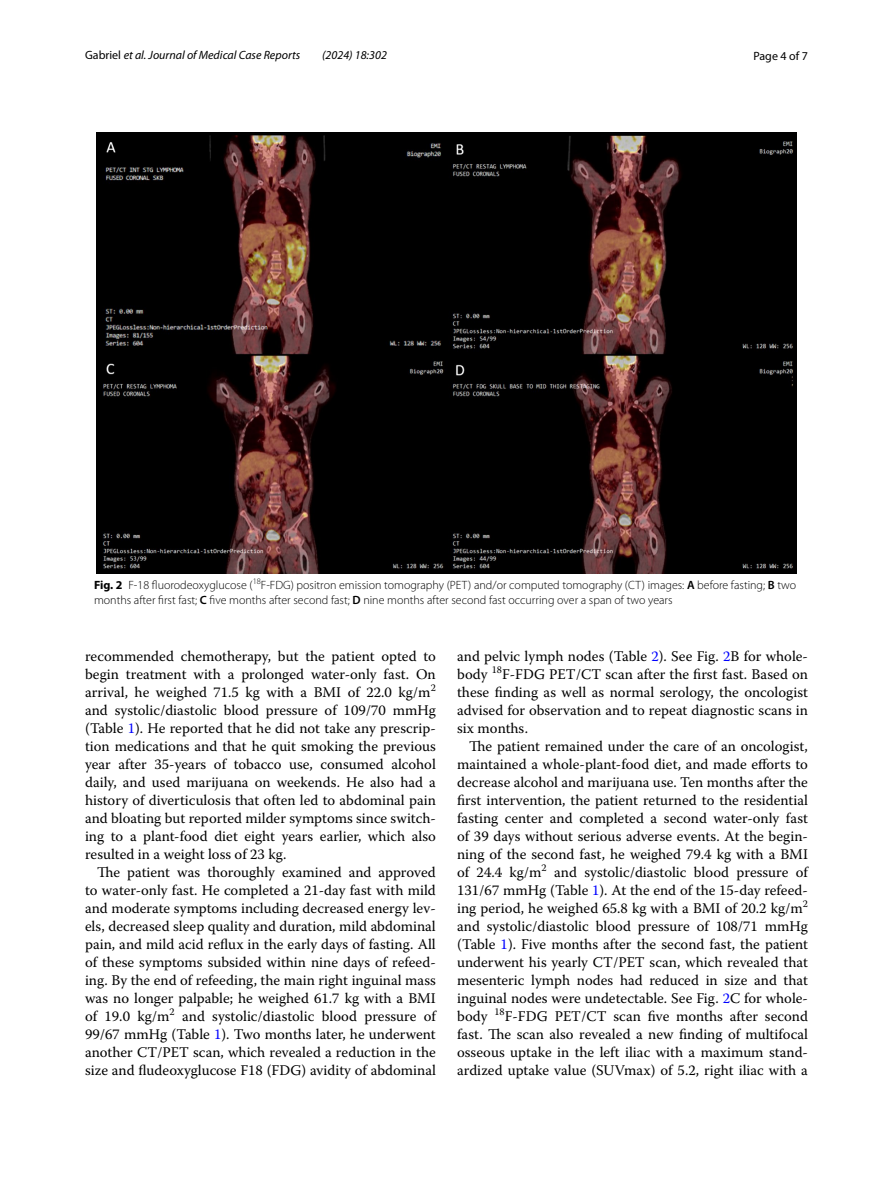
<style>
.page{position:relative;width:893px;height:1187px;background:#fff}
.page>*{position:absolute;margin:0;border:0;box-sizing:border-box;transform-origin:0 0}
.t1{font:14.7px/18px "Warnock Pro";color:#000;text-align:justify}
.t2{font:300 12px/15px "Myriad Pro";color:#000}
.t3{font:italic 12px "Myriad Pro";color:#000}
.t4{font:12px "Myriad Pro";color:#000}
.s1{font-style:normal}
.s2{font-weight:700}
.s3{font-weight:600}
.s4{color:#00f}
</style>
<div class="page">
<img style="left:97px;top:133px;width:699px;height:440px">
<p class="t3" style="left:85px;top:48px;width:217px"><span class="s1">Gabriel</span> et al. Journal of Medical Case Reports</p>
<p class="t3" style="left:322px;top:48px;width:66px">(2024) 18:302</p>
<p class="t4" style="left:753px;top:48px;width:56px">Page 4 of 7</p>
<p class="t2" style="left:94px;top:577px;width:704px"><span class="s2">Fig. 2</span> F-18 fluorodeoxyglucose (<sup>18</sup>F-FDG) positron emission tomography (PET) and/or computed tomography (CT) images: <span class="s3">A</span> before fasting; <span class="s3">B</span> two months after first fast; <span class="s3">C</span> five months after second fast; <span class="s3">D</span> nine months after second fast occurring over a span of two years</p>
<p class="t1" style="left:85px;top:646px;width:352px">recommended chemotherapy, but the patient opted to begin treatment with a prolonged water-only fast. On arrival, he weighed 71.5 kg with a BMI of 22.0 kg/m<sup>2 </sup>and systolic/diastolic blood pressure of 109/70 mmHg (Table <span class="s4">1</span>). He reported that he did not take any prescrip&shy;tion medications and that he quit smoking the previous year after 35-years of tobacco use, consumed alcohol daily, and used marijuana on weekends. He also had a history of diverticulosis that often led to abdominal pain and bloating but reported milder symptoms since switch&shy;ing to a plant-food diet eight years earlier, which also resulted in a weight loss of 23 kg.</p>
<p class="t1" style="left:85px;top:862px;width:352px;text-indent:12px">The patient was thoroughly examined and approved to water-only fast. He completed a 21-day fast with mild and moderate symptoms including decreased energy lev&shy;els, decreased sleep quality and duration, mild abdominal pain, and mild acid reflux in the early days of fasting. All of these symptoms subsided within nine days of refeed&shy;ing. By the end of refeeding, the main right inguinal mass was no longer palpable; he weighed 61.7 kg with a BMI of 19.0 kg/m<sup>2</sup> and systolic/diastolic blood pressure of 99/67 mmHg (Table <span class="s4">1</span>). Two months later, he underwent another CT/PET scan, which revealed a reduction in the size and fludeoxyglucose F18 (FDG) avidity of abdominal</p>
<p class="t1" style="left:457px;top:646px;width:352px">and pelvic lymph nodes (Table <span class="s4">2</span>). See Fig. <span class="s4">2</span>B for whole&shy;body <sup>18</sup>F-FDG PET/CT scan after the first fast. Based on these finding as well as normal serology, the oncologist advised for observation and to repeat diagnostic scans in six months.</p>
<p class="t1" style="left:457px;top:736px;width:352px;text-indent:12px">The patient remained under the care of an oncologist, maintained a whole-plant-food diet, and made efforts to decrease alcohol and marijuana use. Ten months after the first intervention, the patient returned to the residential fasting center and completed a second water-only fast of 39 days without serious adverse events. At the begin&shy;ning of the second fast, he weighed 79.4 kg with a BMI of 24.4 kg/m<sup>2</sup> and systolic/diastolic blood pressure of 131/67 mmHg (Table <span class="s4">1</span>). At the end of the 15-day refeed&shy;ing period, he weighed 65.8 kg with a BMI of 20.2 kg/m<sup>2 </sup>and systolic/diastolic blood pressure of 108/71 mmHg (Table <span class="s4">1</span>). Five months after the second fast, the patient underwent his yearly CT/PET scan, which revealed that mesenteric lymph nodes had reduced in size and that inguinal nodes were undetectable. See Fig. <span class="s4">2</span>C for whole&shy;body <sup>18</sup>F-FDG PET/CT scan five months after second fast. The scan also revealed a new finding of multifocal osseous uptake in the left iliac with a maximum stand&shy;ardized uptake value (SUVmax) of 5.2, right iliac with a</p>
</div>
